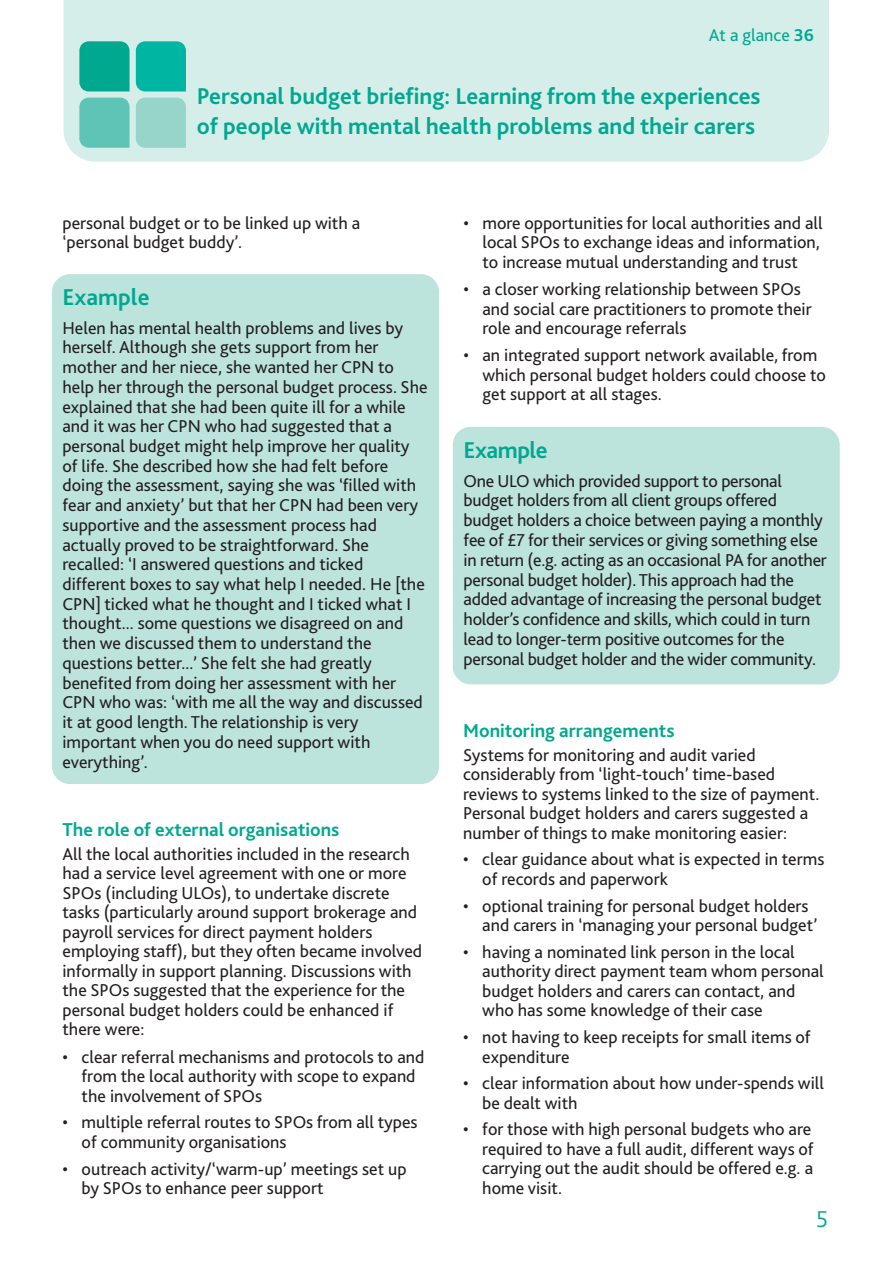
<style>
.page{position:relative;width:893px;height:1263px;background:#fff}
.page>*{position:absolute;margin:0;border:0;box-sizing:border-box;transform-origin:0 0}
.t1{font:700 24px/30px "Bliss 2";color:#00a890}
.t2{font:700 24px "Bliss 2";letter-spacing:-.02em;color:#00a890}
.t3{font:300 24px "Bliss 2";color:#00a890}
.t4{font:700 19.5px "Bliss 2";color:#00a890}
.t5{font:18px/19.5px "Bliss 2";color:#231f20}
.t6{font:18px "Bliss 2";color:#00a890}
.s1{font-weight:700}
</style>
<div class="page">
<div style="left:63px;top:0;width:766px;height:162px;background:#d6eee9"></div>
<svg style="left:79px;top:41px;width:51px;height:51px"></svg>
<div style="left:136px;top:41px;width:50px;height:51px;background:#00b5a1"></div>
<svg style="left:79px;top:98px;width:51px;height:50px"></svg>
<div style="left:136px;top:98px;width:50px;height:50px;background:#97d5cb"></div>
<div style="left:52px;top:274px;width:387px;height:510px;background:#bde3dd;border-radius:18px"></div>
<div style="left:453px;top:427px;width:387px;height:257px;background:#bde3dd;border-radius:18px"></div>
<p class="t6" style="left:709px;top:28px;width:107px">At a glance <span class="s1">36</span></p>
<h1 class="t1" style="left:197px;top:83px;width:565px">Personal budget briefing: Learning from the experiences of people with mental health problems and their carers</h1>
<p class="t5" style="left:62px;top:215px;width:299px">personal budget or to be linked up with a ‘personal budget buddy’.</p>
<p class="t5" style="left:482px;top:215px;width:342px;text-indent:-19px">• more opportunities for local authorities and all local SPOs to exchange ideas and information, to increase mutual understanding and trust</p>
<p class="t5" style="left:482px;top:281px;width:331px;text-indent:-19px">• a closer working relationship between SPOs and social care practitioners to promote their role and encourage referrals</p>
<p class="t5" style="left:482px;top:347px;width:345px;text-indent:-19px">• an integrated support network available, from which personal budget holders could choose to get support at all stages.</p>
<h1 class="t1" style="left:62px;top:285px;width:89px">Example</h1>
<p class="t5" style="left:62px;top:320px;width:367px">Helen has mental health problems and lives by herself. Although she gets support from her mother and her niece, she wanted her CPN to help her through the personal budget process. She explained that she had been quite ill for a while and it was her CPN who had suggested that a personal budget might help improve her quality of life. She described how she had felt before doing the assessment, saying she was ‘filled with fear and anxiety’ but that her CPN had been very supportive and the assessment process had actually proved to be straightforward. She recalled: ‘I answered questions and ticked different boxes to say what help I needed. He [the CPN] ticked what he thought and I ticked what I thought... some questions we disagreed on and then we discussed them to understand the questions better...’ She felt she had greatly benefited from doing her assessment with her CPN who was: ‘with me all the way and discussed it at good length. The relationship is very important when you do need support with everything’.</p>
<h1 class="t2" style="left:464px;top:441px;width:86px">Example</h1>
<p class="t5" style="left:464px;top:473px;width:365px">One ULO which provided support to personal budget holders from all client groups offered budget holders a choice between paying a monthly fee of £7 for their services or giving something else in return (e.g. acting as an occasional PA for another personal budget holder). This approach had the added advantage of increasing the personal budget holder’s confidence and skills, which could in turn lead to longer-term positive outcomes for the personal budget holder and the wider community.</p>
<p class="t4" style="left:463px;top:723px;width:213px">Monitoring arrangements</p>
<p class="t5" style="left:463px;top:747px;width:358px">Systems for monitoring and audit varied considerably from ‘light-touch’ time-based reviews to systems linked to the size of payment.<br>Personal budget holders and carers suggested a number of things to make monitoring easier:</p>
<p class="t5" style="left:482px;top:851px;width:344px;text-indent:-19px">• clear guidance about what is expected in terms of records and paperwork</p>
<p class="t5" style="left:482px;top:898px;width:337px;text-indent:-19px">• optional training for personal budget holders and carers in ‘managing your personal budget’</p>
<p class="t5" style="left:482px;top:944px;width:343px;text-indent:-19px">• having a nominated link person in the local authority direct payment team whom personal budget holders and carers can contact, and who has some knowledge of their case</p>
<p class="t5" style="left:482px;top:1029px;width:330px;text-indent:-19px">• not having to keep receipts for small items of expenditure</p>
<p class="t5" style="left:482px;top:1075px;width:343px;text-indent:-19px">• clear information about how under-spends will be dealt with</p>
<p class="t5" style="left:482px;top:1122px;width:333px;text-align:justify;text-indent:-19px">• for those with high personal budgets who are required to have a full audit, different ways of carrying out the audit should be offered e.g. a home visit.</p>
<p class="t4" style="left:62px;top:822px;width:278px">The role of external organisations</p>
<p class="t5" style="left:62px;top:846px;width:361px">All the local authorities included in the research had a service level agreement with one or more SPOs (including ULOs), to undertake discrete tasks (particularly around support brokerage and payroll services for direct payment holders employing staff), but they often became involved informally in support planning. Discussions with the SPOs suggested that the experience for the personal budget holders could be enhanced if there were:</p>
<p class="t5" style="left:82px;top:1049px;width:344px;text-indent:-19px">• clear referral mechanisms and protocols to and from the local authority with scope to expand the involvement of SPOs</p>
<p class="t5" style="left:82px;top:1114px;width:337px;text-indent:-19px">• multiple referral routes to SPOs from all types of community organisations</p>
<p class="t5" style="left:82px;top:1161px;width:327px;text-indent:-19px">• outreach activity/‘warm-up’ meetings set up by SPOs to enhance peer support</p>
<h1 class="t3" style="left:816px;top:1210px;width:14px">5</h1>
</div>
